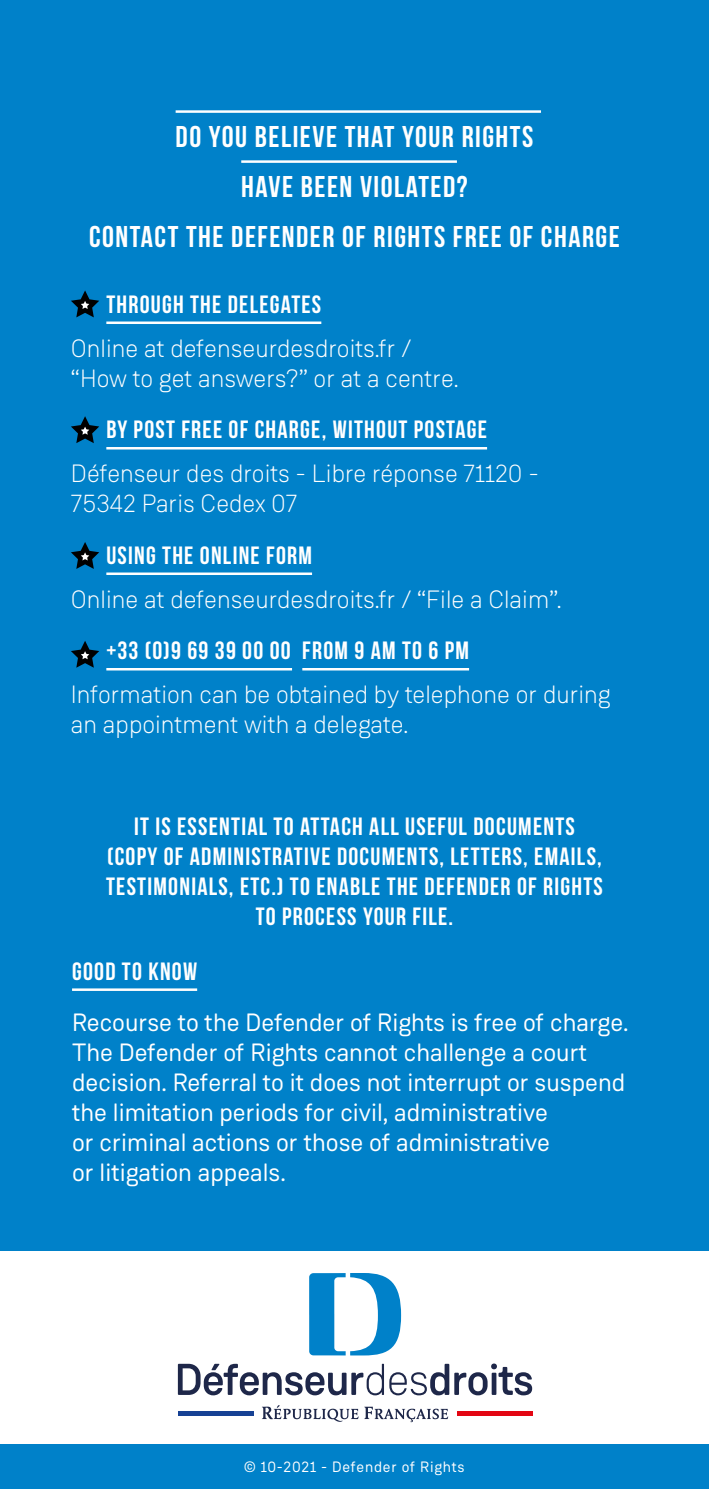
<style>
.page{position:relative;width:709px;height:1489px;background:#fff}
.page>*{position:absolute;margin:0;border:0;box-sizing:border-box;transform-origin:0 0}
.t1{font:700 30px/50px "Bebas Neue";letter-spacing:.05em;color:#fff;text-align:center}
.t2{font:700 25px/30px "Bebas Neue";letter-spacing:.05em;color:#fff;text-align:center}
.t3{font:25px/30px "Weissenhof Grotesk";color:#fff}
.t4{font:300 25px/30px "Weissenhof Grotesk";color:#fff}
.t5{font:15px "Weissenhof Grotesk";letter-spacing:.05em;color:#fff}
</style>
<div class="page">
<div style="left:0;top:0;width:709px;height:1488px;background:#0081c9"></div>
<div style="left:0;top:1251px;width:709px;height:192px;background:#fff"></div>
<svg style="left:262px;top:1405px;width:96px;height:16px"></svg>
<svg style="left:364px;top:1406px;width:84px;height:15px"></svg>
<hr style="left:178px;top:1411px;width:76px;height:4px;background:#164194">
<hr style="left:456px;top:1411px;width:76px;height:4px;background:#e30613">
<svg style="left:178px;top:1363px;width:354px;height:32px"></svg>
<svg style="left:309px;top:1273px;width:92px;height:82px"></svg>
<hr style="left:708px;top:0;width:1px;height:1488px;background:#e3e3e3">
<hr style="left:708px;top:1332px;width:1px;height:156px;background:#fff">
<hr style="left:708px;top:1251px;width:1px;height:81px;background:#0081c9">
<hr style="left:708px;top:0;width:1px;height:283px;background:#0081c9">
<hr style="left:176px;top:110px;width:365px;height:3px;background:#fff">
<hr style="left:241px;top:160px;width:216px;height:3px;background:#fff">
<hr style="left:106px;top:321px;width:215px;height:3px;background:#fff">
<hr style="left:106px;top:447px;width:381px;height:2px;background:#fff">
<hr style="left:106px;top:572px;width:206px;height:3px;background:#fff">
<hr style="left:106px;top:668px;width:186px;height:2px;background:#fff">
<hr style="left:302px;top:668px;width:167px;height:2px;background:#fff">
<hr style="left:72px;top:988px;width:125px;height:2px;background:#fff">
<svg style="left:71px;top:290px;width:28px;height:27px"></svg>
<svg style="left:71px;top:416px;width:28px;height:27px"></svg>
<svg style="left:71px;top:542px;width:28px;height:27px"></svg>
<svg style="left:71px;top:641px;width:28px;height:26px"></svg>
<h2 class="t1" style="left:176px;top:111px;width:359px">DO YOU BELIEVE THAT YOUR RIGHTS<br>HAVE BEEN VIOLATED?</h2>
<h3 class="t1" style="left:89px;top:211px;width:532px">CONTACT THE DEFENDER OF RIGHTS FREE OF CHARGE</h3>
<h4 class="t2" style="left:106px;top:289px;width:216px">THROUGH THE DELEGATES</h4>
<p class="t4" style="left:71px;top:333px;width:389px">Online at defenseurdesdroits.fr / “How to get answers?” or at a centre.</p>
<h4 class="t2" style="left:106px;top:414px;width:382px">BY POST FREE OF CHARGE, WITHOUT POSTAGE</h4>
<p class="t4" style="left:71px;top:458px;width:469px">Défenseur des droits - Libre réponse 71120 -<br>75342 Paris Cedex 07</p>
<h4 class="t2" style="left:106px;top:540px;width:207px">USING THE ONLINE FORM</h4>
<p class="t4" style="left:71px;top:584px;width:492px">Online at defenseurdesdroits.fr / “File a Claim”.</p>
<h4 class="t2" style="left:106px;top:635px;width:364px">+33 (0)9 69 39 00 00 FROM 9 AM TO 6 PM</h4>
<p class="t4" style="left:71px;top:679px;width:541px">Information can be obtained by telephone or during an appointment with a delegate.</p>
<p class="t2" style="left:106px;top:811px;width:498px">IT IS ESSENTIAL TO ATTACH ALL USEFUL DOCUMENTS (COPY OF ADMINISTRATIVE DOCUMENTS, LETTERS, EMAILS, TESTIMONIALS, ETC.) TO ENABLE THE DEFENDER OF RIGHTS TO PROCESS YOUR FILE.</p>
<h3 class="t2" style="left:72px;top:955px;width:127px">GOOD TO KNOW</h3>
<p class="t3" style="left:72px;top:1007px;width:558px">Recourse to the Defender of Rights is free of charge.<br>The Defender of Rights cannot challenge a court decision. Referral to it does not interrupt or suspend the limitation periods for civil, administrative<br>or criminal actions or those of administrative<br>or litigation appeals.</p>
<p class="t5" style="left:244px;top:1457px;width:222px">© 10-2021 - Defender of Rights</p>
</div>
